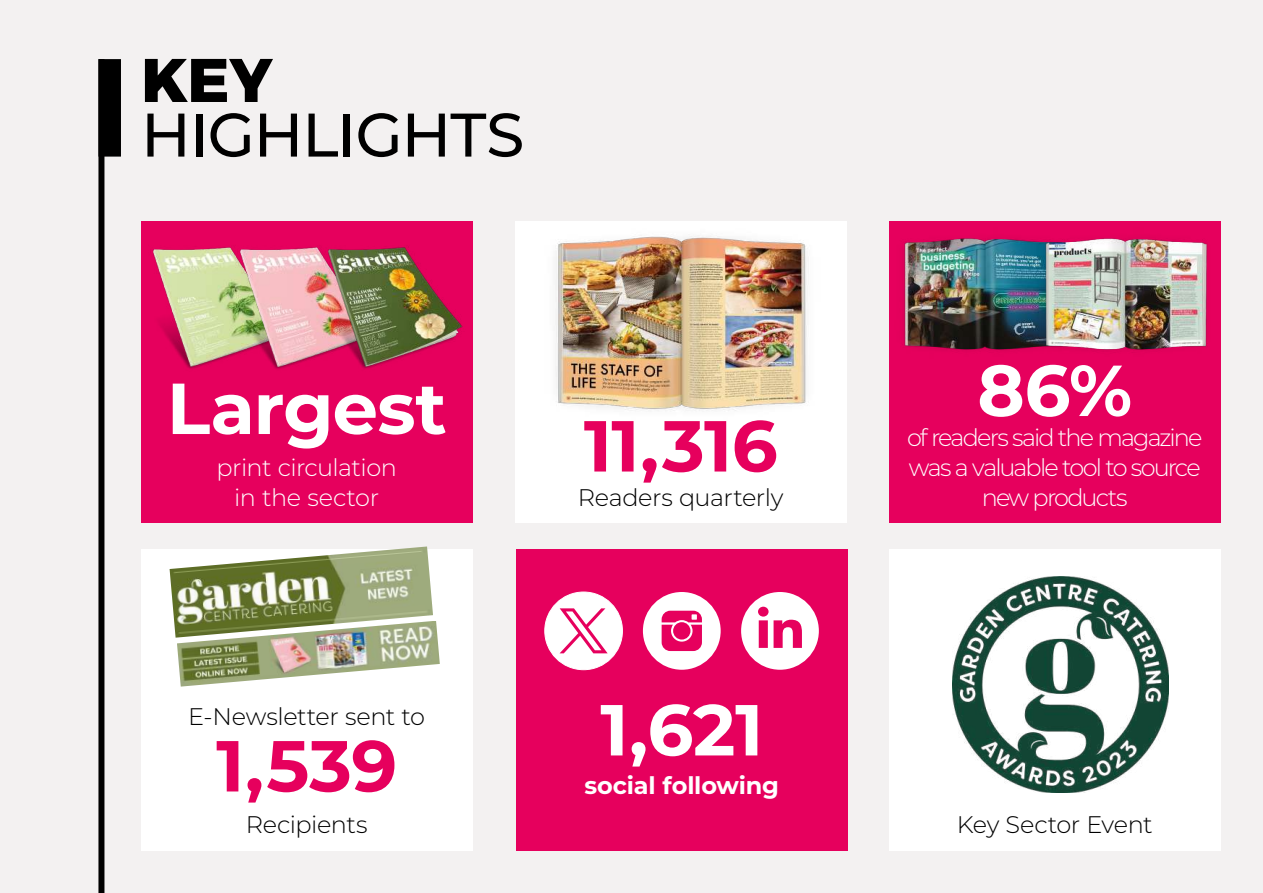
<style>
.page{position:relative;width:1263px;height:893px;background:#f3f1f1}
.page>*{position:absolute;margin:0;border:0;box-sizing:border-box;transform-origin:0 0}
.t1{font:700 72px "Montserrat";letter-spacing:-.005em;color:#fff}
.t2{font:700 72px "Montserrat";letter-spacing:-.005em;color:#e6005d}
.t3{font:500 61.5px "Montserrat";letter-spacing:-.02em;color:#000}
.t4{font:800 61.5px "Montserrat";color:#000}
.t5{font:300 24px/30px "Montserrat";letter-spacing:-.075em;color:#fff;text-align:center}
.t6{font:300 24px "Montserrat";letter-spacing:-.015em;color:#000}
.t7{font:300 24px/30px "Montserrat";letter-spacing:-.025em;color:#fff;text-align:center}
.t8{font:700 24px "Montserrat";letter-spacing:-.005em;color:#fff}
</style>
<div class="page">
<div style="left:98px;top:59px;width:6px;height:834px;background:#000"></div>
<div style="left:98px;top:59px;width:23px;height:98px;background:#000"></div>
<div style="left:141px;top:221px;width:331px;height:302px;background:#e6005d"></div>
<div style="left:515px;top:221px;width:331px;height:302px;background:#fff"></div>
<div style="left:516px;top:549px;width:331px;height:301px;background:#e6005d"></div>
<div style="left:889px;top:221px;width:331px;height:302px;background:#e6005d"></div>
<div style="left:889px;top:549px;width:331px;height:301px;background:#fff"></div>
<img style="left:153px;top:247px;width:83px;height:122px">
<img style="left:236px;top:247px;width:87px;height:122px">
<img style="left:323px;top:246px;width:140px;height:123px">
<img style="left:555px;top:236px;width:252px;height:175px">
<img style="left:904px;top:238px;width:125px;height:113px">
<svg style="left:643px;top:592px;width:78px;height:78px"></svg>
<svg style="left:741px;top:592px;width:78px;height:78px"></svg>
<div style="left:545px;top:592px;width:77px;height:78px;background:#fff;border-radius:50%"></div>
<div style="left:545px;top:592px;width:77px;height:78px;border:1px solid #fff;border-radius:50%"></div>
<svg style="left:560px;top:608px;width:48px;height:45px"></svg>
<img style="left:1029px;top:238px;width:179px;height:115px">
<div style="left:141px;top:549px;width:331px;height:301px;background:#fff"></div>
<img style="left:177px;top:621px;width:263px;height:66px">
<img style="left:170px;top:546px;width:263px;height:92px">
<img style="left:952px;top:576px;width:217px;height:216px">
<h2 class="t4" style="left:141px;top:42px;width:133px">KEY</h2>
<h2 class="t3" style="left:141px;top:92px;width:385px">HIGHLIGHTS</h2>
<h1 class="t1" style="left:167px;top:357px;width:281px">Largest</h1>
<p class="t7" style="left:216px;top:452px;width:182px">print circulation in the sector</p>
<p class="t6" style="left:188px;top:701px;width:238px">E-Newsletter sent to</p>
<h1 class="t2" style="left:216px;top:714px;width:183px">1,539</h1>
<p class="t6" style="left:246px;top:809px;width:123px">Recipients</p>
<h1 class="t2" style="left:584px;top:394px;width:195px">11,316</h1>
<p class="t6" style="left:578px;top:481px;width:207px">Readers quarterly</p>
<h1 class="t1" style="left:600px;top:678px;width:165px">1,621</h1>
<p class="t8" style="left:584px;top:769px;width:196px">social following</p>
<h1 class="t1" style="left:977px;top:339px;width:156px">86%</h1>
<p class="t5" style="left:907px;top:422px;width:297px">of readers said the magazine</p>
<p class="t5" style="left:909px;top:452px;width:293px">was a valuable tool to source new products</p>
<p class="t6" style="left:957px;top:809px;width:197px">Key Sector Event</p>
</div>
